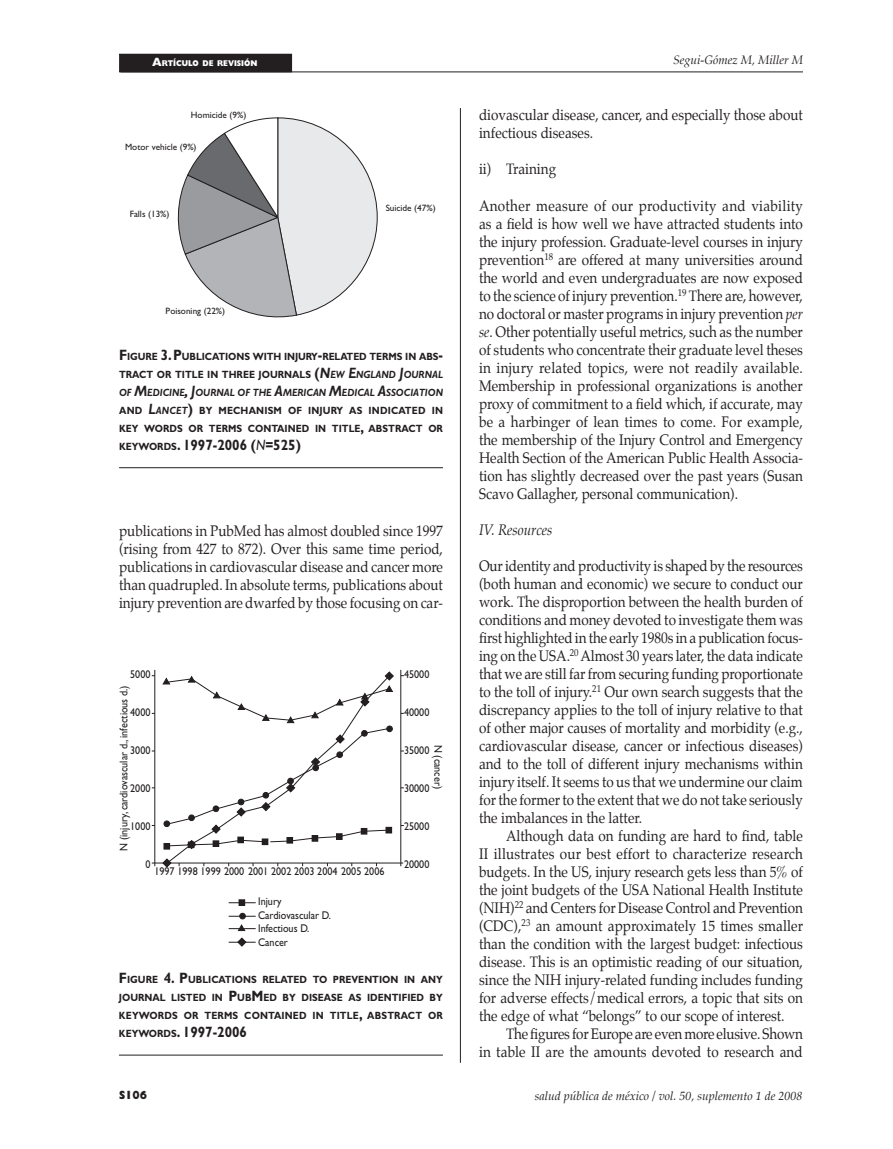
<style>
.page{position:relative;width:893px;height:1149px;background:#fff}
.page>*{position:absolute;margin:0;border:0;box-sizing:border-box;transform-origin:0 0}
.t1{font:15px/18px "Palatino";color:#231f20;text-align:justify;scale:.9 1}
.t2{font:700 15px "Gill Sans";color:#231f20;scale:.9 1}
.t3{font:italic 15px "Palatino";color:#231f20;scale:.9 1}
.t4{font:italic 12px "Palatino";color:#231f20}
.t5{font:800 12px "Gill Sans";color:#231f20;scale:.9 1}
.t6{font:11.25px/13.5px "Gill Sans";color:#231f20;scale:.9 1}
.t7{font:700 10.5px/18px "Gill Sans";letter-spacing:.005em;color:#231f20;text-align:justify;scale:.9 1}
.t8{font:9.15px "Gill Sans";color:#231f20}
.t9{font:800 8.4px "Gill Sans";color:#fff;scale:.9 1}
.s1{font-size:12px}
.s2{font-size:15px}
.s3{font-style:italic;font-size:15px}
.s4{font-style:italic}
.s5{font-size:10.5px}
.s6{font-weight:400;font-style:italic}
</style>
<div class="page">
<div style="left:120px;top:54px;width:172px;height:18px;background:#231f20"></div>
<hr style="left:120px;top:72px;width:683px;height:1px;background:#231f20">
<hr style="left:119px;top:467px;width:324px;height:1px;background:#231f20">
<svg style="left:177px;top:117px;width:201px;height:201px"></svg>
<hr style="left:155px;top:669px;width:1px;height:197px;background:#231f20">
<hr style="left:152px;top:862px;width:251px;height:1px;background:#231f20">
<svg style="left:229px;top:899px;width:27px;height:6px"></svg>
<svg style="left:229px;top:937px;width:27px;height:9px"></svg>
<svg style="left:229px;top:924px;width:27px;height:6px"></svg>
<svg style="left:229px;top:912px;width:27px;height:6px"></svg>
<svg style="left:162px;top:671px;width:232px;height:196px"></svg>
<hr style="left:401px;top:669px;width:1px;height:197px;background:#231f20">
<hr style="left:119px;top:1054px;width:324px;height:1px;background:#231f20">
<hr style="left:460px;top:108px;width:1px;height:954px;background:#231f20">
<p class="t9" style="left:152px;top:59px;width:119px"><span class="s1">A</span>RTÍCULO DE REVISIÓN</p>
<p class="t8" style="left:191px;top:110px;width:57px">Homicide (9%)</p>
<p class="t8" style="left:125px;top:142px;width:73px">Motor vehicle (9%)</p>
<p class="t8" style="left:130px;top:209px;width:41px">Falls (13%)</p>
<p class="t8" style="left:166px;top:306px;width:61px">Poisoning (22%)</p>
<p class="t8" style="left:386px;top:202px;width:51px">Suicide (47%)</p>
<p class="t7" style="left:119px;top:347px;width:361px"><span class="s2">F</span>IGURE <span class="s2">3. P</span>UBLICATIONS WITH INJURY<span class="s2">-</span>RELATED TERMS IN ABS<span class="s2">-</span>TRACT OR TITLE IN THREE JOURNALS <span class="s2">(</span><span class="s3">N</span><span class="s4">EW</span> <span class="s3">E</span><span class="s4">NGLAND</span> <span class="s3">J</span><span class="s4">OURNAL OF</span> <span class="s3">M</span><span class="s4">EDICINE</span><span class="s3">, J</span><span class="s4">OURNAL OF THE</span> <span class="s3">A</span><span class="s4">MERICAN</span> <span class="s3">M</span><span class="s4">EDICAL</span> <span class="s3">A</span><span class="s4">SSOCIATION </span>AND <span class="s3">L</span><span class="s4">ANCET</span><span class="s2">)</span> BY MECHANISM OF INJURY AS INDICATED IN KEY WORDS OR TERMS CONTAINED IN TITLE<span class="s2">,</span> ABSTRACT OR</p>
<p class="t2" style="left:119px;top:436px;width:203px"><span class="s5">KEYWORDS</span>. 1997-2006 (<span class="s6">N</span>=525)</p>
<p class="t1" style="left:119px;top:523px;width:361px">publications in PubMed has almost doubled since 1997 (rising from 427 to 872). Over this same time period, publications in cardiovascular disease and cancer more than quadrupled. In absolute terms, publications about injury prevention are dwarfed by those focusing on car-</p>
<p class="t6" style="left:130px;top:667px;width:24px">5000</p>
<p class="t6" style="left:130px;top:705px;width:24px">4000</p>
<p class="t6" style="left:130px;top:743px;width:24px">3000</p>
<p class="t6" style="left:130px;top:781px;width:24px">2000</p>
<p class="t6" style="left:130px;top:819px;width:24px">1000</p>
<p class="t6" style="left:145px;top:856px;width:7px">0</p>
<p class="t6" style="left:117px;top:850px;width:185px;rotate:-90deg">N (injury, cardiovascular d., infectious d.)</p>
<p class="t6" style="left:154px;top:864px;width:257px">1997 1998 1999 2000 2001 2002 2003 2004 2005 2006</p>
<p class="t6" style="left:258px;top:894px;width:82px">Injury<br>Cardiovascular D.<br>Infectious D.<br>Cancer</p>
<p class="t6" style="left:404px;top:667px;width:30px">45000</p>
<p class="t6" style="left:404px;top:705px;width:30px">40000</p>
<p class="t6" style="left:404px;top:743px;width:30px">35000</p>
<p class="t6" style="left:404px;top:781px;width:30px">30000</p>
<p class="t6" style="left:404px;top:819px;width:30px">25000</p>
<p class="t6" style="left:404px;top:856px;width:30px">20000</p>
<p class="t6" style="left:445px;top:744px;width:51px;rotate:90deg">N (cancer)</p>
<p class="t7" style="left:119px;top:970px;width:361px"><span class="s2">F</span>IGURE <span class="s2">4. P</span>UBLICATIONS RELATED TO PREVENTION IN ANY JOURNAL LISTED IN <span class="s2">P</span>UB<span class="s2">M</span>ED BY DISEASE AS IDENTIFIED BY KEYWORDS OR TERMS CONTAINED IN TITLE<span class="s2">,</span> ABSTRACT OR</p>
<p class="t2" style="left:119px;top:1023px;width:144px"><span class="s5">KEYWORDS</span>. 1997-2006</p>
<p class="t4" style="left:673px;top:53px;width:131px">Segui-Gómez M, Miller M</p>
<p class="t1" style="left:479px;top:107px;width:361px">diovascular disease, cancer, and especially those about infectious diseases.</p>
<p class="t1" style="left:479px;top:161px;width:87px">ii) Training</p>
<p class="t1" style="left:479px;top:197px;width:362px">Another measure of our productivity and viability as a field is how well we have attracted students into the injury profession. Graduate-level courses in injury prevention<sup>18</sup> are offered at many universities around the world and even undergraduates are now exposed to the science of injury prevention.<sup>19</sup> There are, however, no doctoral or master programs in injury prevention <span class="s4">per se</span>. Other potentially useful metrics, such as the number of students who concentrate their graduate level theses in injury related topics, were not readily available.<br>Membership in professional organizations is another proxy of commitment to a field which, if accurate, may be a harbinger of lean times to come. For example, the membership of the Injury Control and Emergency Health Section of the American Public Health Associa&shy;tion has slightly decreased over the past years (Susan Scavo Gallagher, personal communication).</p>
<p class="t3" style="left:479px;top:520px;width:83px">IV. Resources</p>
<p class="t1" style="left:479px;top:557px;width:362px">Our identity and productivity is shaped by the resources (both human and economic) we secure to conduct our work. The disproportion between the health burden of conditions and money devoted to investigate them was first highlighted in the early 1980s in a publication focus&shy;ing on the USA.<sup>20</sup> Almost 30 years later, the data indicate that we are still far from securing funding proportionate to the toll of injury.<sup>21</sup> Our own search suggests that the discrepancy applies to the toll of injury relative to that of other major causes of mortality and morbidity (e.g., cardiovascular disease, cancer or infectious diseases) and to the toll of different injury mechanisms within injury itself. It seems to us that we undermine our claim for the former to the extent that we do not take seriously the imbalances in the latter.</p>
<p class="t1" style="left:479px;top:827px;width:362px;text-indent:27px">Although data on funding are hard to find, table II illustrates our best effort to characterize research budgets. In the US, injury research gets less than 5% of the joint budgets of the USA National Health Institute (NIH)<sup>22</sup> and Centers for Disease Control and Prevention (CDC),<sup>23</sup> an amount approximately 15 times smaller than the condition with the largest budget: infectious disease. This is an optimistic reading of our situation, since the NIH injury-related funding includes funding for adverse effects/medical errors, a topic that sits on the edge of what “belongs” to our scope of interest.</p>
<p class="t1" style="left:479px;top:1025px;width:361px;text-align:right">The figures for Europe are even more elusive. Shown<br>in table II are the amounts devoted to research and</p>
<p class="t5" style="left:119px;top:1087px;width:33px">S106</p>
<p class="t4" style="left:535px;top:1088px;width:269px">salud pública de méxico / vol. 50, suplemento 1 de 2008</p>
</div>
